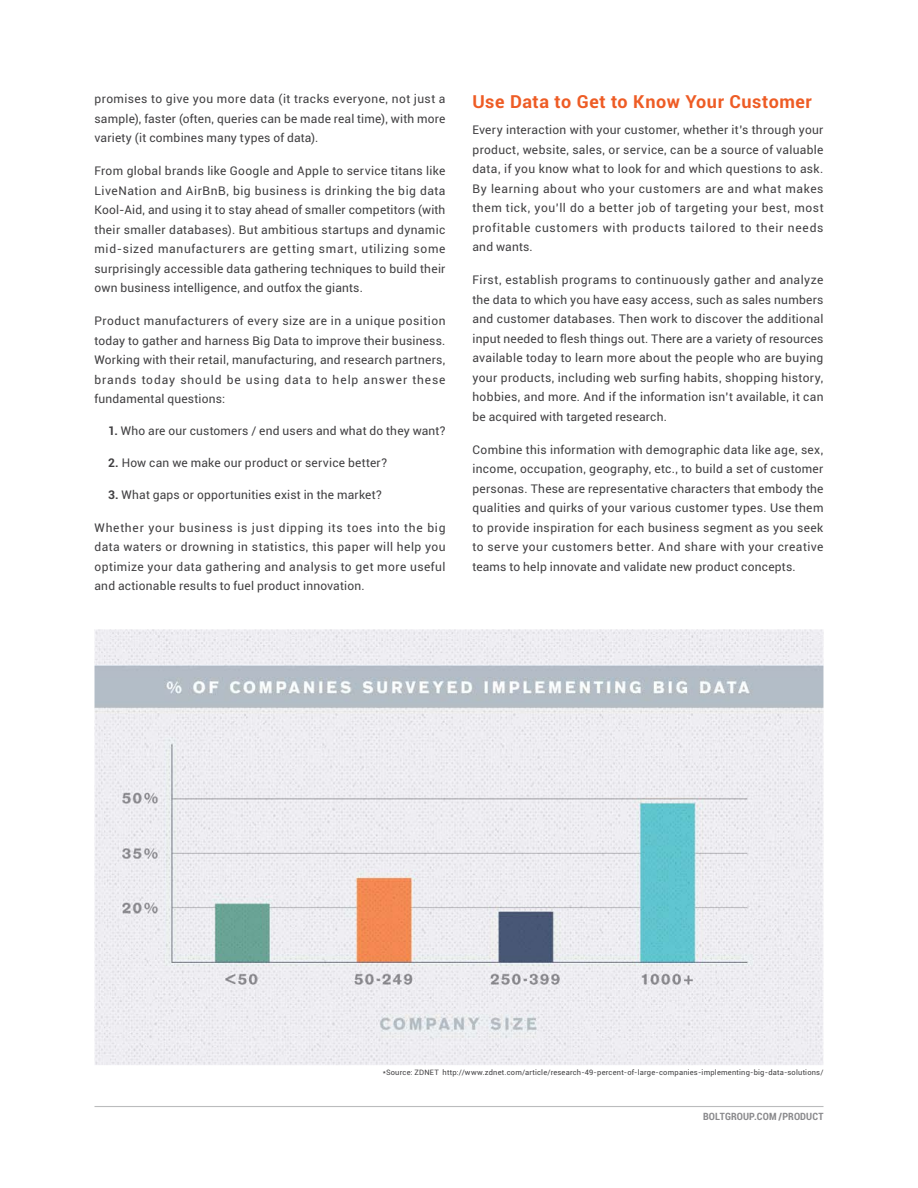
<style>
.page{position:relative;width:918px;height:1188px;background:#fff}
.page>*{position:absolute;margin:0;border:0;box-sizing:border-box;transform-origin:0 0}
.t1{font:700 18px "Roboto";letter-spacing:.03em;color:#ee5c25}
.t2{font:12px/19.5px "Roboto";letter-spacing:.02em;color:#414042;text-align:justify}
.t3{font:700 condensed 10.5px "Roboto";letter-spacing:.015em;color:#8a8a8d}
.t4{font:7.5px "Roboto";letter-spacing:.025em;color:#414042}
.s1{font-weight:700}
</style>
<div class="page">
<hr style="left:94px;top:1106px;width:730px;height:1px;background:#bbbcbd">
<img style="left:94px;top:629px;width:729px;height:436px">
<p class="t2" style="left:94px;top:89px;width:353px">promises to give you more data (it tracks everyone, not just a sample), faster (often, queries can be made real time), with more variety (it combines many types of data).</p>
<p class="t2" style="left:94px;top:161px;width:353px">From global brands like Google and Apple to service titans like LiveNation and AirBnB, big business is drinking the big data Kool-Aid, and using it to stay ahead of smaller competitors (with their smaller databases). But ambitious startups and dynamic mid-sized manufacturers are getting smart, utilizing some surprisingly accessible data gathering techniques to build their own business intelligence, and outfox the giants.</p>
<p class="t2" style="left:94px;top:311px;width:353px">Product manufacturers of every size are in a unique position today to gather and harness Big Data to improve their business.<br>Working with their retail, manufacturing, and research partners, brands today should be using data to help answer these fundamental questions:</p>
<p class="t2" style="left:108px;top:421px;width:339px"><span class="s1">1.</span> Who are our customers / end users and what do they want?</p>
<p class="t2" style="left:108px;top:453px;width:281px"><span class="s1">2.</span> How can we make our product or service better?</p>
<p class="t2" style="left:108px;top:484px;width:275px"><span class="s1">3.</span> What gaps or opportunities exist in the market?</p>
<p class="t2" style="left:94px;top:517px;width:353px">Whether your business is just dipping its toes into the big data waters or drowning in statistics, this paper will help you optimize your data gathering and analysis to get more useful and actionable results to fuel product innovation.</p>
<h1 class="t1" style="left:472px;top:89px;width:341px">Use Data to Get to Know Your Customer</h1>
<p class="t2" style="left:472px;top:120px;width:353px">Every interaction with your customer, whether it’s through your product, website, sales, or service, can be a source of valuable data, if you know what to look for and which questions to ask.<br>By learning about who your customers are and what makes them tick, you’ll do a better job of targeting your best, most profitable customers with products tailored to their needs and wants.</p>
<p class="t2" style="left:472px;top:270px;width:353px">First, establish programs to continuously gather and analyze the data to which you have easy access, such as sales numbers and customer databases. Then work to discover the additional input needed to flesh things out. There are a variety of resources available today to learn more about the people who are buying your products, including web surfing habits, shopping history, hobbies, and more. And if the information isn’t available, it can be acquired with targeted research.</p>
<p class="t2" style="left:472px;top:439px;width:353px">Combine this information with demographic data like age, sex, income, occupation, geography, etc., to build a set of customer personas. These are representative characters that embody the qualities and quirks of your various customer types. Use them to provide inspiration for each business segment as you seek to serve your customers better. And share with your creative teams to help innovate and validate new product concepts.</p>
<p class="t4" style="left:383px;top:1067px;width:442px">*Source: ZDNET http://www.zdnet.com/article/research-49-percent-of-large-companies-implementing-big-data-solutions/</p>
<p class="t3" style="left:703px;top:1109px;width:122px">BOLTGROUP.COM /PRODUCT</p>
</div>
